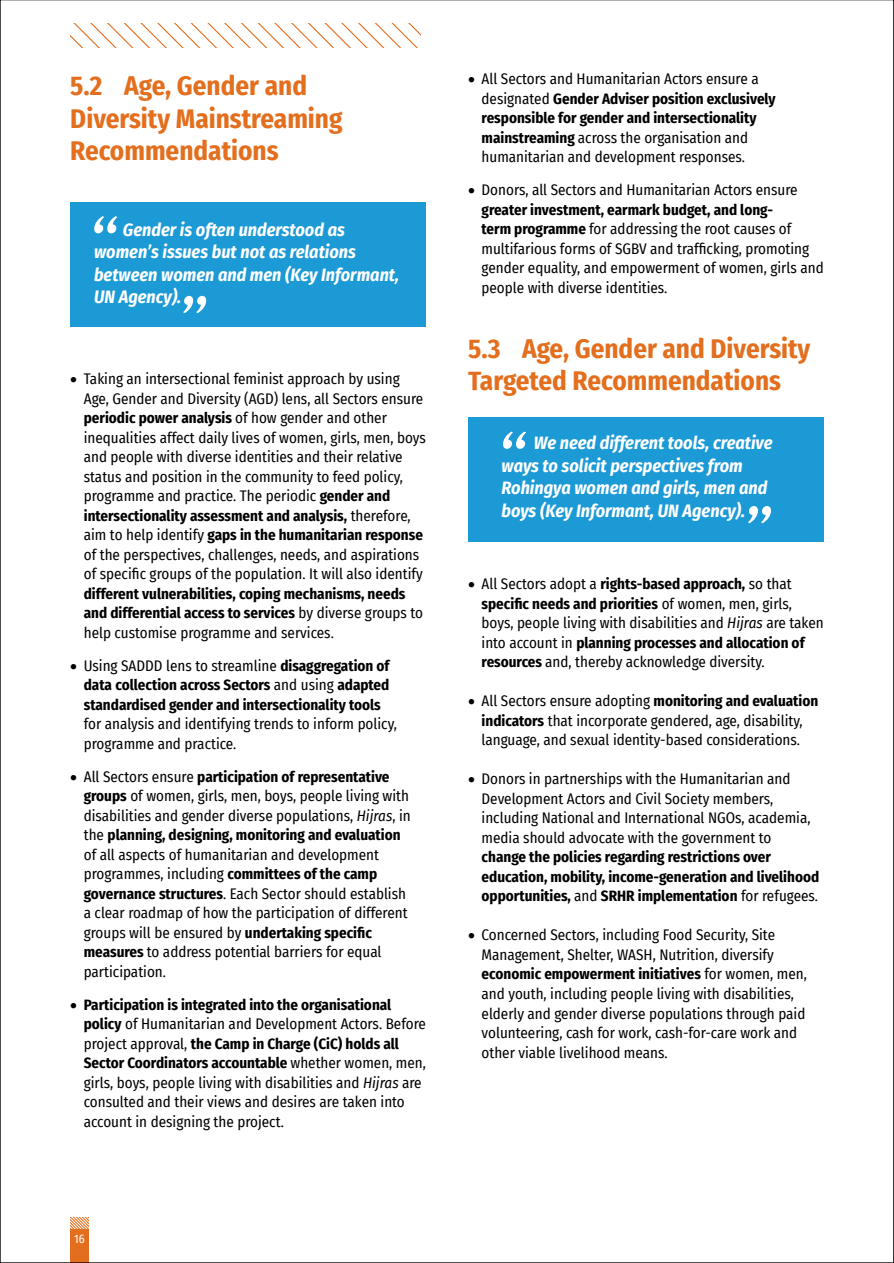
<style>
.page{position:relative;width:894px;height:1263px;background:#fff}
.page>*{position:absolute;margin:0;border:0;box-sizing:border-box;transform-origin:0 0}
.t1{font:italic 66px "Overpass";color:#fff}
.t2{font:700 27px/32.4px "Fira Sans Condensed";color:#e36f1e}
.t3{font:italic 700 18px/22.5px "Fira Sans Condensed";color:#fff}
.t4{font:15px/19.5px "Fira Sans Condensed";color:#000}
.t5{font:700 15px/19.5px "Fira Sans Condensed";color:#000}
.t6{font:12px "Fira Sans Condensed";color:#fff}
.s1{font-weight:700}
.s2{font-weight:400}
.s3{font-style:italic}
</style>
<div class="page">
<div style="left:70px;top:1217px;width:19px;height:46px;background:#e36f1e"></div>
<svg style="left:70px;top:1217px;width:19px;height:11px"></svg>
<svg style="left:70px;top:23px;width:351px;height:25px"></svg>
<svg style="left:893px;top:0;width:1px;height:1263px"></svg>
<div style="left:468px;top:417px;width:355px;height:125px;background:#1c9ad6"></div>
<div style="left:70px;top:202px;width:356px;height:125px;background:#1c9ad6"></div>
<h2 class="t2" style="left:70px;top:68px;width:274px">5.2 Age, Gender and<br>Diversity Mainstreaming<br>Recommendations</h2>
<h1 class="t1" style="left:85px;top:200px;width:29px">“</h1>
<p class="t3" style="left:94px;top:217px;width:307px;text-indent:29px">Gender is often understood as women’s issues but not as relations between women and men (Key Informant,<br>UN Agency).</p>
<h1 class="t1" style="left:215px;top:330px;width:29px;rotate:-180deg">“</h1>
<p class="t4" style="left:84px;top:369px;width:343px;text-indent:-14px">• Taking an intersectional feminist approach by using Age, Gender and Diversity (AGD) lens, all Sectors ensure <span class="s1">periodic power analysis</span> of how gender and other inequalities affect daily lives of women, girls, men, boys and people with diverse identities and their relative status and position in the community to feed policy, programme and practice. The periodic <span class="s1">gender and intersectionality assessment and analysis,</span> therefore, aim to help identify <span class="s1">gaps in the humanitarian response </span>of the perspectives, challenges, needs, and aspirations of specific groups of the population. It will also identify</p>
<p class="t5" style="left:84px;top:583px;width:341px">different vulnerabilities, coping mechanisms, needs and differential access to services <span class="s2">by diverse groups to help customise programme and services.</span></p>
<p class="t5" style="left:84px;top:655px;width:307px;text-align:justify;text-indent:-14px">• <span class="s2">Using SADDD lens to streamline</span> disaggregation of data collection across Sectors <span class="s2">and using</span> adapted standardised gender and intersectionality tools</p>
<p class="t4" style="left:84px;top:714px;width:314px">for analysis and identifying trends to inform policy, programme and practice.</p>
<p class="t4" style="left:84px;top:766px;width:328px;text-indent:-14px">• All Sectors ensure <span class="s1">participation of representative groups</span> of women, girls, men, boys, people living with disabilities and gender diverse populations, <span class="s3">Hijras</span>, in the <span class="s1">planning, designing, monitoring and evaluation </span>of all aspects of humanitarian and development programmes, including <span class="s1">committees of the camp governance structures</span>. Each Sector should establish a clear roadmap of how the participation of different groups will be ensured by <span class="s1">undertaking specific measures</span> to address potential barriers for equal participation.</p>
<p class="t4" style="left:84px;top:994px;width:343px;text-indent:-14px">• <span class="s1">Participation is integrated into the organisational policy</span> of Humanitarian and Development Actors. Before project approval, <span class="s1">the Camp in Charge (CiC) holds all Sector Coordinators accountable</span> whether women, men, girls, boys, people living with disabilities and <span class="s3">Hijras</span> are consulted and their views and desires are taken into account in designing the project.</p>
<p class="t6" style="left:74px;top:1230px;width:12px">16</p>
<p class="t4" style="left:481px;top:69px;width:295px;text-indent:-14px">• All Sectors and Humanitarian Actors ensure a designated <span class="s1">Gender Adviser position exclusively responsible for gender and intersectionality mainstreaming</span> across the organisation and humanitarian and development responses.</p>
<p class="t4" style="left:481px;top:180px;width:343px;text-indent:-14px">• Donors, all Sectors and Humanitarian Actors ensure <span class="s1">greater investment, earmark budget, and long-<br>term programme</span> for addressing the root causes of multifarious forms of SGBV and trafficking, promoting gender equality, and empowerment of women, girls and people with diverse identities.</p>
<h2 class="t2" style="left:468px;top:330px;width:344px">5.3 Age, Gender and Diversity<br>Targeted Recommendations</h2>
<p class="t3" style="left:501px;top:431px;width:272px;text-indent:32px">We need different tools, creative ways to solicit perspectives from Rohingya women and girls, men and boys (Key Informant, UN Agency).</p>
<h1 class="t1" style="left:494px;top:415px;width:29px">“</h1>
<h1 class="t1" style="left:779px;top:540px;width:29px;rotate:-180deg">“</h1>
<p class="t4" style="left:481px;top:574px;width:343px;text-indent:-14px">• All Sectors adopt a <span class="s1">rights-based approach,</span> so that <span class="s1">specific needs and priorities</span> of women, men, girls, boys, people living with disabilities and <span class="s3">Hijras</span> are taken into account in <span class="s1">planning processes and allocation of resources</span> and, thereby acknowledge diversity.</p>
<p class="t4" style="left:468px;top:691px;width:351px;text-align:center">• All Sectors ensure adopting <span class="s1">monitoring and evaluation indicators</span> that incorporate gendered, age, disability, language, and sexual identity-based considerations.</p>
<p class="t4" style="left:481px;top:769px;width:330px;text-indent:-14px">• Donors in partnerships with the Humanitarian and Development Actors and Civil Society members, including National and International NGOs, academia, media should advocate with the government to</p>
<p class="t5" style="left:481px;top:846px;width:339px">change the policies regarding restrictions over education, mobility, income-generation and livelihood opportunities, <span class="s2">and</span> SRHR implementation <span class="s2">for refugees.</span></p>
<p class="t4" style="left:481px;top:925px;width:326px;text-indent:-14px">• Concerned Sectors, including Food Security, Site Management, Shelter, WASH, Nutrition, diversify <span class="s1">economic empowerment initiatives</span> for women, men, and youth, including people living with disabilities, elderly and gender diverse populations through paid volunteering, cash for work, cash-for-care work and other viable livelihood means.</p>
</div>
